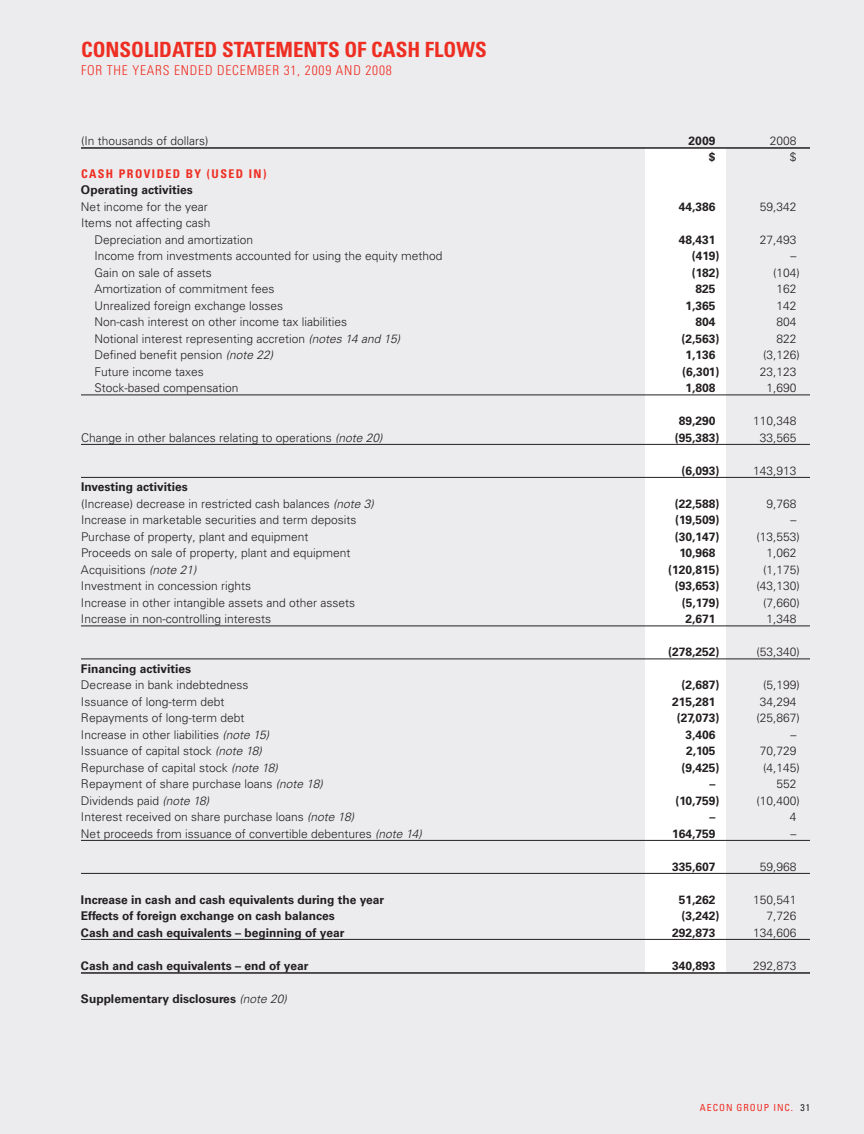
<style>
.page{position:relative;width:864px;height:1134px;background:#ececee}
.page>*{position:absolute;margin:0;border:0;box-sizing:border-box;transform-origin:0 0}
.t1{font:700 condensed 21px "Univers";color:#ee2e22}
.t2{font:300 condensed 13.5px "Univers";letter-spacing:.06em;color:#ee2e22}
.t3{font:300 12px/16.5px "Univers";color:#231f20}
.t4{font:700 12px "Univers";color:#231f20}
.t5{font:700 condensed 12px "Univers";letter-spacing:.12em;color:#ee2e22}
.t6{font:condensed 9.75px "Univers";letter-spacing:.1em;color:#ee2e22}
.s1{font-style:italic}
.s2{font-weight:700}
.s3{font-weight:300;font-style:italic}
.s4{color:#231f20}
</style>
<div class="page">
<div style="left:645px;top:148px;width:80px;height:825px;background:#fff"></div>
<hr style="left:81px;top:147px;width:729px;height:2px;background:#231f20">
<hr style="left:81px;top:395px;width:729px;height:1px;background:#231f20">
<hr style="left:81px;top:444px;width:729px;height:1px;background:#231f20">
<hr style="left:81px;top:477px;width:729px;height:1px;background:#231f20">
<hr style="left:81px;top:626px;width:729px;height:1px;background:#231f20">
<hr style="left:81px;top:659px;width:729px;height:1px;background:#231f20">
<hr style="left:81px;top:840px;width:729px;height:1px;background:#231f20">
<hr style="left:81px;top:873px;width:729px;height:1px;background:#231f20">
<hr style="left:81px;top:939px;width:729px;height:1px;background:#231f20">
<hr style="left:81px;top:972px;width:729px;height:2px;background:#231f20">
<h1 class="t1" style="left:81px;top:37px;width:406px">CONSOLIDATED STATEMENTS OF CASH FLOWS</h1>
<p class="t2" style="left:81px;top:62px;width:312px">FOR THE YEARS ENDED DECEMBER 31, 2009 AND 2008</p>
<p class="t3" style="left:81px;top:132px;width:129px">(In thousands of dollars)</p>
<p class="t4" style="left:689px;top:133px;width:28px">2009</p>
<p class="t3" style="left:770px;top:132px;width:28px">2008</p>
<p class="t4" style="left:709px;top:150px;width:8px">$</p>
<p class="t3" style="left:790px;top:149px;width:8px">$</p>
<p class="t5" style="left:81px;top:166px;width:47px">CASH PROVID</p>
<p class="t5" style="left:166px;top:166px;width:102px">ED BY (USED IN)</p>
<p class="t4" style="left:81px;top:183px;width:113px">Operating activities</p>
<p class="t3" style="left:81px;top:198px;width:128px">Net income for the year</p>
<p class="t4" style="left:679px;top:199px;width:38px">44,386</p>
<p class="t3" style="left:760px;top:198px;width:38px">59,342</p>
<p class="t3" style="left:94px;top:215px;width:160px;text-indent:-14px">Items not affecting cash<br>Depreciation and amortization</p>
<p class="t4" style="left:679px;top:232px;width:38px">48,431</p>
<p class="t3" style="left:760px;top:231px;width:38px">27,493</p>
<p class="t3" style="left:94px;top:248px;width:350px">Income from investments accounted for using the equity method</p>
<p class="t4" style="left:692px;top:249px;width:29px">(419)</p>
<p class="t3" style="left:790px;top:248px;width:7px">–</p>
<p class="t3" style="left:94px;top:264px;width:119px">Gain on sale of assets</p>
<p class="t4" style="left:692px;top:265px;width:29px">(182)</p>
<p class="t3" style="left:773px;top:264px;width:28px">(104)</p>
<p class="t3" style="left:94px;top:281px;width:182px">Amortization of commitment fees</p>
<p class="t4" style="left:695px;top:282px;width:22px">825</p>
<p class="t3" style="left:776px;top:281px;width:22px">162</p>
<p class="t3" style="left:94px;top:297px;width:190px">Unrealized foreign exchange losses</p>
<p class="t4" style="left:685px;top:298px;width:32px">1,365</p>
<p class="t3" style="left:776px;top:297px;width:22px">142</p>
<p class="t3" style="left:94px;top:314px;width:254px">Non-cash interest on other income tax liabilities</p>
<p class="t4" style="left:695px;top:315px;width:22px">804</p>
<p class="t3" style="left:776px;top:314px;width:22px">804</p>
<p class="t3" style="left:94px;top:330px;width:307px">Notional interest representing accretion <span class="s1">(notes 14 and 15)</span></p>
<p class="t4" style="left:681px;top:331px;width:40px">(2,563)</p>
<p class="t3" style="left:776px;top:330px;width:22px">822</p>
<p class="t3" style="left:94px;top:347px;width:180px">Defined benefit pension <span class="s1">(note 22)</span></p>
<p class="t4" style="left:685px;top:348px;width:32px">1,136</p>
<p class="t3" style="left:763px;top:347px;width:38px">(3,126)</p>
<p class="t3" style="left:94px;top:363px;width:111px">Future income taxes</p>
<p class="t4" style="left:682px;top:364px;width:39px">(6,301)</p>
<p class="t3" style="left:760px;top:363px;width:38px">23,123</p>
<p class="t3" style="left:94px;top:380px;width:146px">Stock-based compensation</p>
<p class="t4" style="left:685px;top:381px;width:32px">1,808</p>
<p class="t3" style="left:766px;top:380px;width:32px">1,690</p>
<p class="t4" style="left:679px;top:414px;width:38px">89,290</p>
<p class="t3" style="left:753px;top:413px;width:45px">110,348</p>
<p class="t3" style="left:81px;top:429px;width:303px">Change in other balances relating to operations <span class="s1">(note 20)</span></p>
<p class="t4" style="left:675px;top:430px;width:46px">(95,383)</p>
<p class="t3" style="left:760px;top:429px;width:38px">33,565</p>
<p class="t4" style="left:681px;top:463px;width:40px">(6,093)</p>
<p class="t3" style="left:753px;top:462px;width:45px">143,913</p>
<p class="t3" style="left:81px;top:479px;width:294px"><span class="s2">Investing activities<br></span>(Increase) decrease in restricted cash balances <span class="s1">(note 3)</span></p>
<p class="t4" style="left:675px;top:496px;width:46px">(22,588)</p>
<p class="t3" style="left:766px;top:495px;width:32px">9,768</p>
<p class="t3" style="left:81px;top:512px;width:277px">Increase in marketable securities and term deposits</p>
<p class="t4" style="left:675px;top:513px;width:46px">(19,509)</p>
<p class="t3" style="left:790px;top:512px;width:7px">–</p>
<p class="t3" style="left:81px;top:528px;width:229px">Purchase of property, plant and equipment</p>
<p class="t4" style="left:675px;top:529px;width:46px">(30,147)</p>
<p class="t3" style="left:756px;top:528px;width:45px">(13,553)</p>
<p class="t3" style="left:81px;top:545px;width:271px">Proceeds on sale of property, plant and equipment</p>
<p class="t4" style="left:680px;top:546px;width:37px">10,968</p>
<p class="t3" style="left:766px;top:545px;width:32px">1,062</p>
<p class="t3" style="left:81px;top:561px;width:117px">Acquisitions <span class="s1">(note 21)</span></p>
<p class="t4" style="left:668px;top:562px;width:53px">(120,815)</p>
<p class="t3" style="left:763px;top:561px;width:38px">(1,175)</p>
<p class="t3" style="left:81px;top:578px;width:172px">Investment in concession rights</p>
<p class="t4" style="left:675px;top:579px;width:46px">(93,653)</p>
<p class="t3" style="left:756px;top:578px;width:45px">(43,130)</p>
<p class="t3" style="left:81px;top:594px;width:276px">Increase in other intangible assets and other assets</p>
<p class="t4" style="left:682px;top:595px;width:39px">(5,179)</p>
<p class="t3" style="left:763px;top:594px;width:38px">(7,660)</p>
<p class="t3" style="left:81px;top:611px;width:192px">Increase in non-controlling interests</p>
<p class="t4" style="left:685px;top:612px;width:32px">2,671</p>
<p class="t3" style="left:766px;top:611px;width:32px">1,348</p>
<p class="t4" style="left:668px;top:645px;width:53px">(278,252)</p>
<p class="t3" style="left:756px;top:644px;width:45px">(53,340)</p>
<p class="t4" style="left:81px;top:661px;width:112px">Financing activities</p>
<p class="t3" style="left:81px;top:677px;width:169px">Decrease in bank indebtedness</p>
<p class="t4" style="left:681px;top:678px;width:40px">(2,687)</p>
<p class="t3" style="left:763px;top:677px;width:38px">(5,199)</p>
<p class="t3" style="left:81px;top:693px;width:145px">Issuance of long-term debt</p>
<p class="t4" style="left:672px;top:694px;width:45px">215,281</p>
<p class="t3" style="left:760px;top:693px;width:38px">34,294</p>
<p class="t3" style="left:81px;top:710px;width:165px">Repayments of long-term debt</p>
<p class="t4" style="left:677px;top:711px;width:44px">(27,073)</p>
<p class="t3" style="left:756px;top:710px;width:45px">(25,867)</p>
<p class="t3" style="left:81px;top:726px;width:190px">Increase in other liabilities <span class="s1">(note 15)</span></p>
<p class="t4" style="left:685px;top:727px;width:32px">3,406</p>
<p class="t3" style="left:790px;top:726px;width:7px">–</p>
<p class="t3" style="left:81px;top:743px;width:182px">Issuance of capital stock <span class="s1">(note 18)</span></p>
<p class="t4" style="left:686px;top:744px;width:31px">2,105</p>
<p class="t3" style="left:760px;top:743px;width:38px">70,729</p>
<p class="t3" style="left:81px;top:759px;width:198px">Repurchase of capital stock <span class="s1">(note 18)</span></p>
<p class="t4" style="left:681px;top:760px;width:40px">(9,425)</p>
<p class="t3" style="left:763px;top:759px;width:38px">(4,145)</p>
<p class="t3" style="left:81px;top:776px;width:243px">Repayment of share purchase loans <span class="s1">(note 18)</span></p>
<p class="t4" style="left:709px;top:777px;width:7px">–</p>
<p class="t3" style="left:776px;top:776px;width:22px">552</p>
<p class="t3" style="left:81px;top:792px;width:130px">Dividends paid <span class="s1">(note 18)</span></p>
<p class="t4" style="left:676px;top:793px;width:45px">(10,759)</p>
<p class="t3" style="left:756px;top:792px;width:45px">(10,400)</p>
<p class="t3" style="left:81px;top:809px;width:275px">Interest received on share purchase loans <span class="s1">(note 18)</span></p>
<p class="t4" style="left:709px;top:810px;width:7px">–</p>
<p class="t3" style="left:790px;top:809px;width:8px">4</p>
<p class="t3" style="left:81px;top:825px;width:342px">Net proceeds from issuance of convertible debentures <span class="s1">(note 14)</span></p>
<p class="t4" style="left:672px;top:826px;width:45px">164,759</p>
<p class="t3" style="left:790px;top:825px;width:7px">–</p>
<p class="t4" style="left:672px;top:859px;width:45px">335,607</p>
<p class="t3" style="left:760px;top:858px;width:38px">59,968</p>
<p class="t4" style="left:81px;top:892px;width:305px">Increase in cash and cash equivalents during the year</p>
<p class="t4" style="left:679px;top:892px;width:38px">51,262</p>
<p class="t3" style="left:753px;top:891px;width:45px">150,541</p>
<p class="t4" style="left:81px;top:909px;width:255px">Effects of foreign exchange on cash balances</p>
<p class="t4" style="left:681px;top:909px;width:40px">(3,242)</p>
<p class="t3" style="left:766px;top:908px;width:32px">7,726</p>
<p class="t4" style="left:81px;top:925px;width:265px">Cash and cash equivalents – beginning of year</p>
<p class="t4" style="left:672px;top:925px;width:45px">292,873</p>
<p class="t3" style="left:753px;top:924px;width:45px">134,606</p>
<p class="t4" style="left:81px;top:958px;width:229px">Cash and cash equivalents – end of year</p>
<p class="t4" style="left:672px;top:958px;width:45px">340,893</p>
<p class="t3" style="left:753px;top:957px;width:45px">292,873</p>
<p class="t4" style="left:81px;top:991px;width:207px">Supplementary disclosures <span class="s3">(note 20)</span></p>
<p class="t6" style="left:700px;top:1101px;width:112px">AECON GROUP INC. <span class="s4">31</span></p>
</div>
